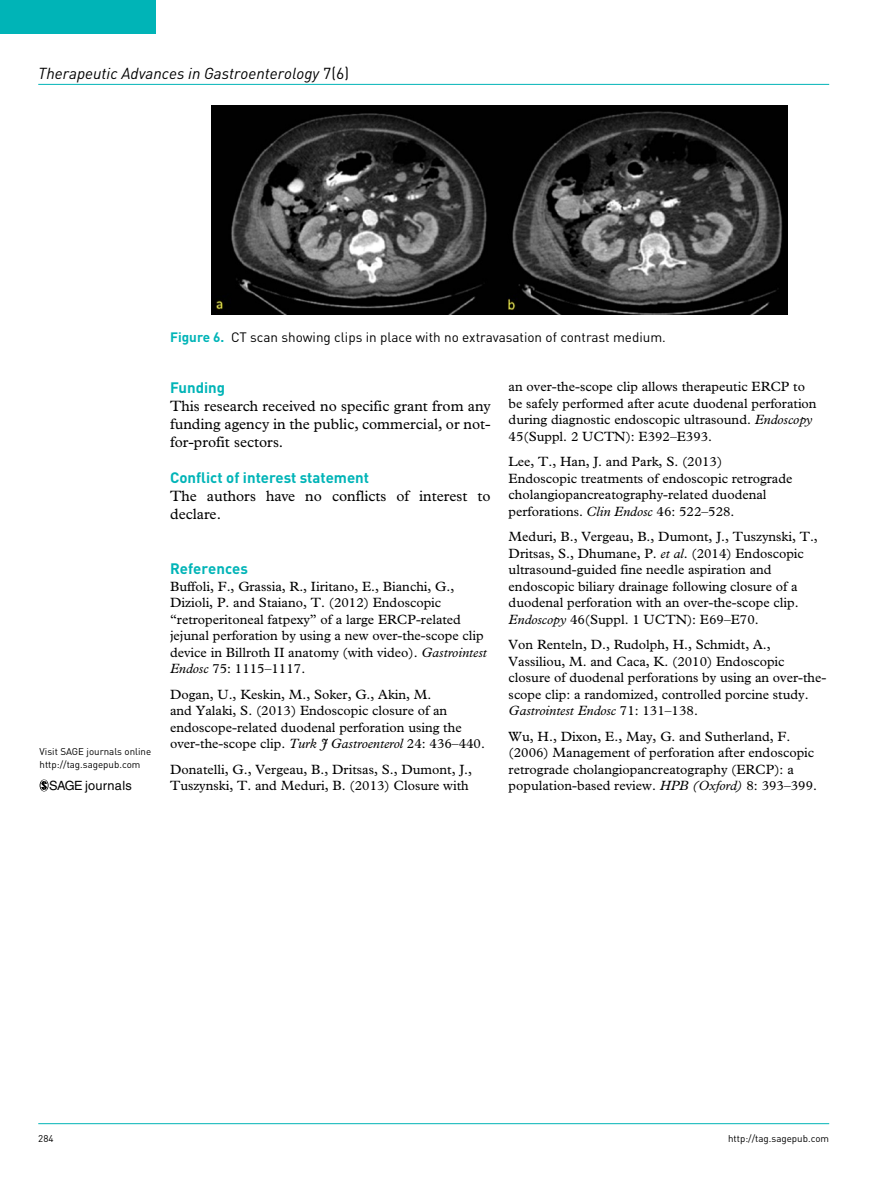
<style>
.page{position:relative;width:893px;height:1191px;background:#fff}
.page>*{position:absolute;margin:0;border:0;box-sizing:border-box;transform-origin:0 0}
.t1{font:italic 15.75px "DIN";color:#000}
.t2{font:15px/18px "Plantin Std";color:#000;text-align:justify}
.t3{font:700 15px "DIN";color:#00b4b7}
.t4{font:13.5px/16.5px "Plantin Std";color:#000}
.t5{font:13.5px "DIN";color:#000}
.t6{font:12.75px "Helvetica LT Std";letter-spacing:.025em;color:#000}
.t7{font:9.75px/12.8px "DIN";color:#000}
.s1{font-style:normal}
.s2{font-weight:700;color:#00b4b7}
.s3{font-style:italic}
</style>
<div class="page">
<hr style="left:38px;top:84px;width:791px;height:1px;background:#00b4b7">
<hr style="left:38px;top:1123px;width:791px;height:1px;background:#00b4b7">
<div style="left:0;top:0;width:155px;height:34px;background:#00b4b7"></div>
<img style="left:212px;top:106px;width:576px;height:208px">
<svg style="left:40px;top:779px;width:9px;height:12px"></svg>
<p class="t1" style="left:38px;top:63px;width:312px">Therapeutic Advances in Gastroenterology <span class="s1">7(6)</span></p>
<p class="t7" style="left:40px;top:745px;width:113px">Visit SAGE journals online http://tag.sagepub.com</p>
<p class="t6" style="left:49px;top:778px;width:84px">SAGE journals</p>
<p class="t5" style="left:170px;top:329px;width:497px"><span class="s2">Figure 6.</span> CT scan showing clips in place with no extravasation of contrast medium.</p>
<p class="t3" style="left:170px;top:377px;width:57px">Funding</p>
<p class="t2" style="left:170px;top:397px;width:322px">This research received no specific grant from any funding agency in the public, commercial, or not&shy;for-profit sectors.</p>
<p class="t3" style="left:170px;top:467px;width:201px">Conflict of interest statement</p>
<p class="t2" style="left:170px;top:487px;width:322px">The authors have no conflicts of interest to declare.</p>
<p class="t3" style="left:170px;top:559px;width:79px">References</p>
<p class="t4" style="left:170px;top:578px;width:318px">Buffoli, F., Grassia, R., Iiritano, E., Bianchi, G., Dizioli, P. and Staiano, T. (2012) Endoscopic “retroperitoneal fatpexy” of a large ERCP-related jejunal perforation by using a new over-the-scope clip device in Billroth II anatomy (with video). <span class="s3">Gastrointest Endosc</span> 75: 1115–1117.</p>
<p class="t4" style="left:170px;top:686px;width:316px">Dogan, U., Keskin, M., Soker, G., Akin, M.<br>and Yalaki, S. (2013) Endoscopic closure of an endoscope-related duodenal perforation using the over-the-scope clip. <span class="s3">Turk J Gastroenterol</span> 24: 436–440.</p>
<p class="t4" style="left:170px;top:761px;width:303px">Donatelli, G., Vergeau, B., Dritsas, S., Dumont, J.,<br>Tuszynski, T. and Meduri, B. (2013) Closure with</p>
<p class="t4" style="left:509px;top:378px;width:310px">an over-the-scope clip allows therapeutic ERCP to be safely performed after acute duodenal perforation during diagnostic endoscopic ultrasound. <span class="s3">Endoscopy </span>45(Suppl. 2 UCTN): E392–E393.</p>
<p class="t4" style="left:509px;top:453px;width:285px">Lee, T., Han, J. and Park, S. (2013)<br>Endoscopic treatments of endoscopic retrograde cholangiopancreatography-related duodenal perforations. <span class="s3">Clin Endosc</span> 46: 522–528.</p>
<p class="t4" style="left:509px;top:528px;width:311px">Meduri, B., Vergeau, B., Dumont, J., Tuszynski, T., Dritsas, S., Dhumane, P. <span class="s3">et al</span>. (2014) Endoscopic ultrasound-guided fine needle aspiration and endoscopic biliary drainage following closure of a duodenal perforation with an over-the-scope clip.<br><span class="s3">Endoscopy</span> 46(Suppl. 1 UCTN): E69–E70.</p>
<p class="t4" style="left:509px;top:636px;width:319px">Von Renteln, D., Rudolph, H., Schmidt, A., Vassiliou, M. and Caca, K. (2010) Endoscopic closure of duodenal perforations by using an over-the&shy;scope clip: a randomized, controlled porcine study.<br><span class="s3">Gastrointest Endosc</span> 71: 131–138.</p>
<p class="t4" style="left:509px;top:728px;width:310px">Wu, H., Dixon, E., May, G. and Sutherland, F. (2006) Management of perforation after endoscopic retrograde cholangiopancreatography (ERCP): a population-based review. <span class="s3">HPB (Oxford)</span> 8: 393–399.</p>
<p class="t7" style="left:38px;top:1132px;width:17px">284</p>
<p class="t7" style="left:728px;top:1132px;width:103px">http://tag.sagepub.com</p>
</div>
